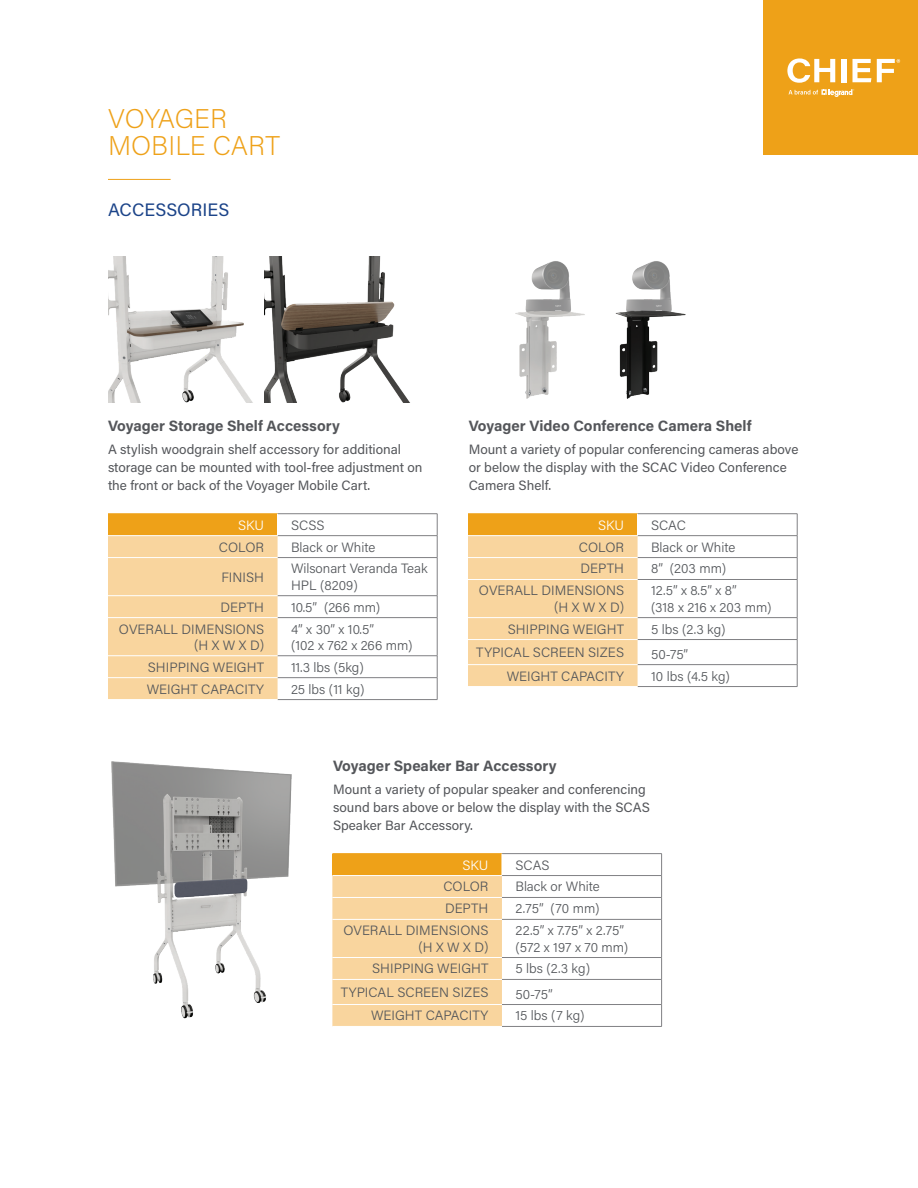
<style>
.page{position:relative;width:918px;height:1188px;background:#fff}
.page>*{position:absolute;margin:0;border:0;box-sizing:border-box;transform-origin:0 0}
.t1{font:200 27px/27px "Acumin Pro";color:#eea118}
.t2{font:18px "Acumin Pro";letter-spacing:.005em;color:#1c4489}
.t3{font:700 15px "Acumin Pro";color:#54565a}
.t4{font:300 13.5px/16.2px "Acumin Pro";color:#53565a}
.t5{font:13.5px/18px "Acumin Pro";color:#54565a}
.t6{font:300 13.5px "Acumin Pro";letter-spacing:-.005em;color:#fff}
</style>
<div class="page">
<hr style="left:108px;top:179px;width:63px;height:1px;background:#eea118">
<hr style="left:278px;top:535px;width:159px;height:1px;background:#808083">
<hr style="left:278px;top:557px;width:159px;height:1px;background:#808083">
<hr style="left:437px;top:558px;width:1px;height:38px;background:#808083">
<hr style="left:278px;top:595px;width:159px;height:1px;background:#808083">
<svg style="left:437px;top:596px;width:1px;height:21px"></svg>
<hr style="left:278px;top:617px;width:159px;height:1px;background:#808083">
<hr style="left:437px;top:618px;width:1px;height:38px;background:#808083">
<hr style="left:278px;top:655px;width:159px;height:1px;background:#808083">
<hr style="left:278px;top:677px;width:159px;height:1px;background:#808083">
<svg style="left:437px;top:656px;width:1px;height:43px"></svg>
<hr style="left:278px;top:699px;width:159px;height:1px;background:#808083">
<hr style="left:278px;top:513px;width:159px;height:1px;background:#808083">
<svg style="left:437px;top:514px;width:1px;height:43px"></svg>
<hr style="left:108px;top:513px;width:170px;height:1px;background:#eea118">
<svg style="left:108px;top:514px;width:170px;height:186px;background:#f7d092"></svg>
<hr style="left:638px;top:535px;width:159px;height:1px;background:#808083">
<hr style="left:638px;top:557px;width:159px;height:1px;background:#808083">
<hr style="left:638px;top:579px;width:159px;height:1px;background:#808083">
<hr style="left:797px;top:580px;width:1px;height:37px;background:#808083">
<hr style="left:638px;top:617px;width:159px;height:1px;background:#808083">
<hr style="left:638px;top:639px;width:159px;height:1px;background:#808083">
<hr style="left:638px;top:664px;width:159px;height:1px;background:#808083">
<svg style="left:797px;top:618px;width:1px;height:68px"></svg>
<hr style="left:638px;top:686px;width:159px;height:1px;background:#808083">
<hr style="left:638px;top:513px;width:159px;height:1px;background:#808083">
<svg style="left:797px;top:514px;width:1px;height:65px"></svg>
<hr style="left:468px;top:513px;width:170px;height:1px;background:#eea118">
<svg style="left:468px;top:514px;width:170px;height:173px;background:#f7d091"></svg>
<hr style="left:502px;top:875px;width:160px;height:1px;background:#808083">
<hr style="left:502px;top:897px;width:160px;height:1px;background:#808083">
<hr style="left:502px;top:919px;width:160px;height:1px;background:#808083">
<hr style="left:661px;top:920px;width:1px;height:37px;background:#808083">
<hr style="left:502px;top:957px;width:160px;height:1px;background:#808083">
<hr style="left:502px;top:979px;width:160px;height:1px;background:#808083">
<hr style="left:502px;top:1004px;width:160px;height:1px;background:#808083">
<svg style="left:661px;top:958px;width:1px;height:68px"></svg>
<hr style="left:502px;top:1026px;width:160px;height:1px;background:#808083">
<hr style="left:502px;top:853px;width:160px;height:1px;background:#808083">
<svg style="left:661px;top:854px;width:1px;height:65px"></svg>
<hr style="left:332px;top:853px;width:170px;height:1px;background:#eea118">
<svg style="left:333px;top:854px;width:170px;height:172px;background:#f7d091"></svg>
<img style="left:265px;top:256px;width:145px;height:146px">
<img style="left:108px;top:256px;width:144px;height:146px">
<img style="left:515px;top:261px;width:70px;height:138px">
<img style="left:615px;top:261px;width:71px;height:138px">
<img style="left:111px;top:761px;width:222px;height:265px">
<div style="left:764px;top:0;width:154px;height:154px;background:#eea118"></div>
<svg style="left:787px;top:58px;width:48px;height:25px"></svg>
<div style="left:841px;top:59px;width:5px;height:23px;background:#fff"></div>
<svg style="left:852px;top:59px;width:19px;height:23px"></svg>
<svg style="left:877px;top:59px;width:23px;height:23px"></svg>
<svg style="left:789px;top:89px;width:65px;height:8px"></svg>
<h1 class="t1" style="left:108px;top:104px;width:174px">VOYAGER<br>MOBILE CART</h1>
<h2 class="t2" style="left:108px;top:198px;width:123px">ACCESSORIES</h2>
<p class="t3" style="left:108px;top:415px;width:233px">Voyager Storage Shelf Accessory</p>
<p class="t3" style="left:469px;top:415px;width:285px">Voyager Video Conference Camera Shelf</p>
<p class="t5" style="left:108px;top:440px;width:316px">A stylish woodgrain shelf accessory for additional storage can be mounted with tool-free adjustment on the front or back of the Voyager Mobile Cart.</p>
<p class="t5" style="left:469px;top:440px;width:331px">Mount a variety of popular conferencing cameras above or below the display with the SCAC Video Conference<br>Camera Shelf.</p>
<p class="t6" style="left:238px;top:516px;width:27px">SKU</p>
<p class="t4" style="left:291px;top:516px;width:35px">SCSS</p>
<p class="t4" style="left:219px;top:538px;width:47px">COLOR</p>
<p class="t4" style="left:291px;top:538px;width:86px">Black or White</p>
<p class="t4" style="left:221px;top:568px;width:44px">FINISH</p>
<p class="t4" style="left:291px;top:560px;width:138px">Wilsonart Veranda Teak<br>HPL (8209)</p>
<p class="t4" style="left:221px;top:598px;width:45px">DEPTH</p>
<p class="t4" style="left:291px;top:598px;width:91px">10.5” (266 mm)</p>
<p class="t4" style="left:119px;top:620px;width:147px;text-align:right">OVERALL DIMENSIONS (H X W X D)</p>
<p class="t4" style="left:291px;top:620px;width:123px">4” x 30” x 10.5”<br>(102 x 762 x 266 mm)</p>
<p class="t4" style="left:148px;top:658px;width:118px">SHIPPING WEIGHT</p>
<p class="t4" style="left:291px;top:658px;width:74px">11.3 lbs (5kg)</p>
<p class="t4" style="left:147px;top:680px;width:119px">WEIGHT CAPACITY</p>
<p class="t4" style="left:291px;top:680px;width:75px">25 lbs (11 kg)</p>
<p class="t6" style="left:598px;top:516px;width:27px">SKU</p>
<p class="t4" style="left:651px;top:516px;width:36px">SCAC</p>
<p class="t4" style="left:579px;top:538px;width:47px">COLOR</p>
<p class="t4" style="left:651px;top:538px;width:86px">Black or White</p>
<p class="t4" style="left:581px;top:560px;width:45px">DEPTH</p>
<p class="t4" style="left:651px;top:560px;width:77px">8” (203 mm)</p>
<p class="t4" style="left:479px;top:582px;width:147px;text-align:right">OVERALL DIMENSIONS (H X W X D)</p>
<p class="t4" style="left:651px;top:582px;width:122px">12.5” x 8.5” x 8”<br>(318 x 216 x 203 mm)</p>
<p class="t4" style="left:508px;top:620px;width:118px">SHIPPING WEIGHT</p>
<p class="t4" style="left:651px;top:620px;width:76px">5 lbs (2.3 kg)</p>
<p class="t4" style="left:476px;top:644px;width:149px">TYPICAL SCREEN SIZES</p>
<p class="t4" style="left:651px;top:645px;width:39px">50-75”</p>
<p class="t4" style="left:507px;top:667px;width:119px">WEIGHT CAPACITY</p>
<p class="t4" style="left:651px;top:667px;width:80px">10 lbs (4.5 kg)</p>
<p class="t3" style="left:333px;top:755px;width:225px">Voyager Speaker Bar Accessory</p>
<p class="t5" style="left:333px;top:780px;width:318px">Mount a variety of popular speaker and conferencing sound bars above or below the display with the SCAS<br>Speaker Bar Accessory.</p>
<p class="t6" style="left:463px;top:856px;width:27px">SKU</p>
<p class="t4" style="left:515px;top:856px;width:36px">SCAS</p>
<p class="t4" style="left:443px;top:878px;width:47px">COLOR</p>
<p class="t4" style="left:515px;top:878px;width:86px">Black or White</p>
<p class="t4" style="left:445px;top:900px;width:45px">DEPTH</p>
<p class="t4" style="left:515px;top:900px;width:86px">2.75” (70 mm)</p>
<p class="t4" style="left:343px;top:922px;width:147px;text-align:right">OVERALL DIMENSIONS (H X W X D)</p>
<p class="t4" style="left:515px;top:922px;width:114px">22.5” x 7.75” x 2.75” (572 x 197 x 70 mm)</p>
<p class="t4" style="left:372px;top:960px;width:118px">SHIPPING WEIGHT</p>
<p class="t4" style="left:515px;top:960px;width:76px">5 lbs (2.3 kg)</p>
<p class="t4" style="left:341px;top:984px;width:149px">TYPICAL SCREEN SIZES</p>
<p class="t4" style="left:515px;top:985px;width:39px">50-75”</p>
<p class="t4" style="left:371px;top:1007px;width:119px">WEIGHT CAPACITY</p>
<p class="t4" style="left:515px;top:1007px;width:71px">15 lbs (7 kg)</p>
</div>
